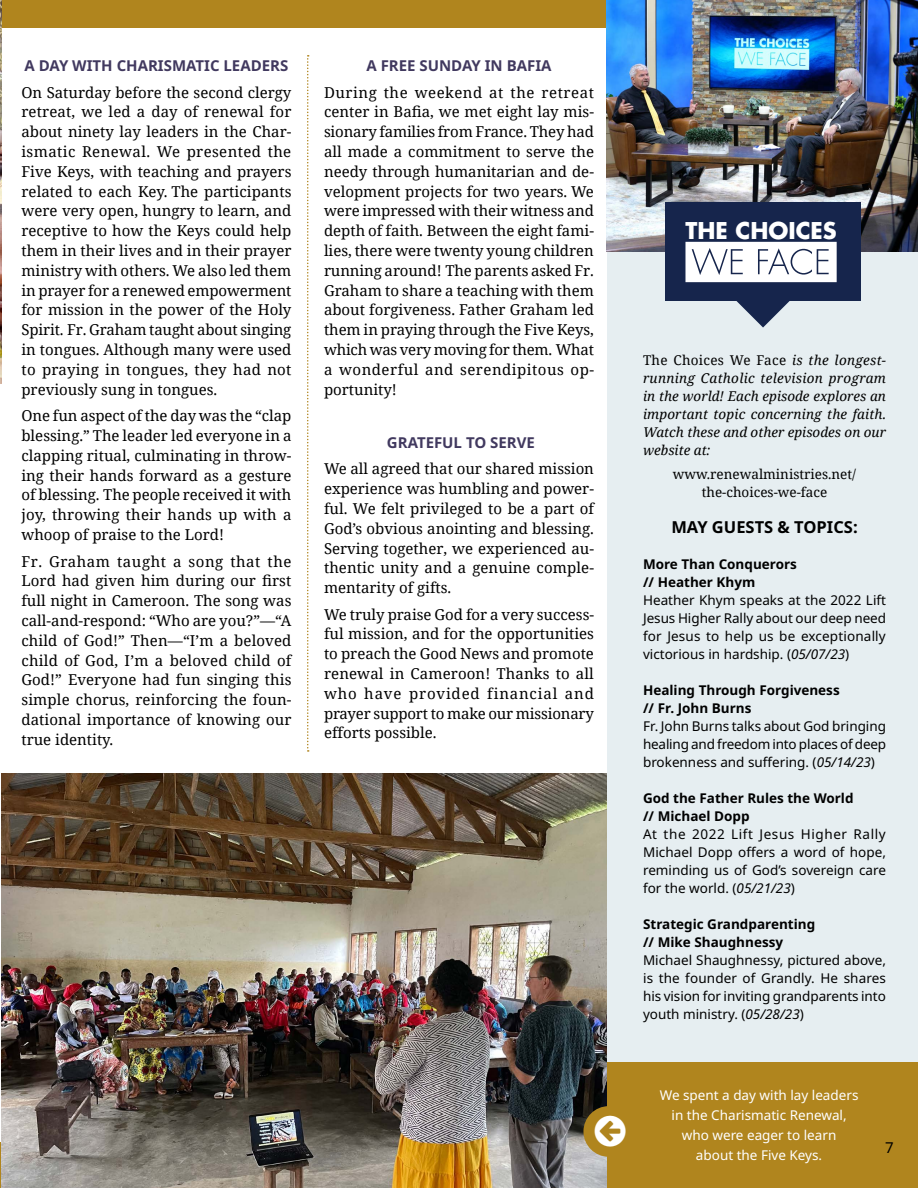
<style>
.page{position:relative;width:918px;height:1188px;background:#fff}
.page>*{position:absolute;margin:0;border:0;box-sizing:border-box;transform-origin:0 0}
.t1{font:700 22.5px "Futura";color:#fff}
.t2{font:700 16.5px "Noto Sans";color:#000}
.t3{font:15px/19.8px "Noto Serif";color:#000;text-align:justify}
.t4{font:700 15px "Noto Sans";color:#41395f}
.t5{font:15px "Noto Sans";color:#000}
.t6{font:13.5px/18px "Noto Sans";color:#000;text-align:justify}
.t7{font:italic 13.5px/18px "Noto Serif";color:#000;text-align:justify}
.t8{font:700 13.5px/18px "Noto Sans";color:#000}
.t9{font:13.5px/19.8px "Noto Sans";color:#fff;text-align:center}
.t10{font:13.5px/18px "Noto Serif";color:#000;text-align:center}
.s1{font-style:normal}
.s2{font-style:italic}
</style>
<div class="page">
<img style="left:1px;top:773px;width:606px;height:415px">
<div style="left:0;top:0;width:918px;height:27px;background:#b0851e"></div>
<img style="left:0;top:0;width:1px;height:384px">
<svg style="left:307px;top:55px;width:2px;height:697px"></svg>
<div style="left:607px;top:0;width:311px;height:1188px;background:#e6eef1"></div>
<img style="left:606px;top:0;width:312px;height:252px">
<div style="left:665px;top:202px;width:196px;height:98px;background:#16254c"></div>
<svg style="left:685px;top:242px;width:152px;height:40px;background:#e7e9ed"></svg>
<svg style="left:733px;top:300px;width:60px;height:28px"></svg>
<div style="left:607px;top:1063px;width:311px;height:125px;background:#b0851e"></div>
<div style="left:583px;top:1106px;width:51px;height:51px;background:#b0851e;border-radius:50%"></div>
<p class="t4" style="left:25px;top:55px;width:265px">A DAY WITH CHARISMATIC LEADERS</p>
<p class="t3" style="left:21px;top:82px;width:272px">On Saturday before the second clergy retreat, we led a day of renewal for about ninety lay leaders in the Char&shy;ismatic Renewal. We presented the Five Keys, with teaching and prayers related to each Key. The participants were very open, hungry to learn, and receptive to how the Keys could help them in their lives and in their prayer ministry with others. We also led them in prayer for a renewed empowerment for mission in the power of the Holy Spirit. Fr. Graham taught about singing in tongues. Although many were used to praying in tongues, they had not previously sung in tongues.</p>
<p class="t3" style="left:21px;top:405px;width:272px">One fun aspect of the day was the “clap blessing.” The leader led everyone in a clapping ritual, culminating in throw&shy;ing their hands forward as a gesture of blessing. The people received it with joy, throwing their hands up with a whoop of praise to the Lord!</p>
<p class="t3" style="left:21px;top:551px;width:272px">Fr. Graham taught a song that the Lord had given him during our first full night in Cameroon. The song was call-and-respond: “Who are you?”—“A child of God!” Then—“I’m a beloved child of God, I’m a beloved child of God!” Everyone had fun singing this simple chorus, reinforcing the foun&shy;dational importance of knowing our true identity.</p>
<p class="t4" style="left:366px;top:55px;width:187px">A FREE SUNDAY IN BAFIA</p>
<p class="t3" style="left:324px;top:82px;width:272px">During the weekend at the retreat center in Bafia, we met eight lay mis&shy;sionary families from France. They had all made a commitment to serve the needy through humanitarian and de&shy;velopment projects for two years. We were impressed with their witness and depth of faith. Between the eight fami&shy;lies, there were twenty young children running around! The parents asked Fr.<br>Graham to share a teaching with them about forgiveness. Father Graham led them in praying through the Five Keys, which was very moving for them. What a wonderful and serendipitous op&shy;portunity!</p>
<p class="t4" style="left:387px;top:432px;width:150px">GRATEFUL TO SERVE</p>
<p class="t3" style="left:324px;top:458px;width:272px">We all agreed that our shared mission experience was humbling and power&shy;ful. We felt privileged to be a part of God’s obvious anointing and blessing.<br>Serving together, we experienced au&shy;thentic unity and a genuine comple&shy;mentarity of gifts.</p>
<p class="t3" style="left:324px;top:604px;width:272px">We truly praise God for a very success&shy;ful mission, and for the opportunities to preach the Good News and promote renewal in Cameroon! Thanks to all who have provided financial and prayer support to make our missionary efforts possible.</p>
<h1 class="t1" style="left:685px;top:216px;width:153px">THE CHOICES</h1>
<p class="t7" style="left:643px;top:350px;width:245px"><span class="s1">The Choices We Face</span> is the longest&shy;running Catholic television program in the world! Each episode explores an important topic concerning the faith.<br>Watch these and other episodes on our website at:</p>
<p class="t10" style="left:673px;top:465px;width:185px">www.renewalministries.net/ the-choices-we-face</p>
<p class="t2" style="left:671px;top:516px;width:188px">MAY GUESTS &amp; TOPICS:</p>
<p class="t8" style="left:643px;top:556px;width:155px">More Than Conquerors // Heather Khym</p>
<p class="t6" style="left:643px;top:592px;width:245px">Heather Khym speaks at the 2022 Lift Jesus Higher Rally about our deep need for Jesus to help us be exceptionally victorious in hardship. (<span class="s2">05/07/23</span>)</p>
<p class="t8" style="left:643px;top:682px;width:198px">Healing Through Forgiveness // Fr. John Burns</p>
<p class="t6" style="left:643px;top:718px;width:245px">Fr. John Burns talks about God bringing healing and freedom into places of deep brokenness and suffering. (<span class="s2">05/14/23</span>)</p>
<p class="t8" style="left:643px;top:790px;width:212px">God the Father Rules the World // Michael Dopp</p>
<p class="t6" style="left:643px;top:826px;width:245px">At the 2022 Lift Jesus Higher Rally Michael Dopp offers a word of hope, reminding us of God’s sovereign care for the world. (<span class="s2">05/21/23</span>)</p>
<p class="t8" style="left:643px;top:916px;width:174px">Strategic Grandparenting // Mike Shaughnessy</p>
<p class="t6" style="left:643px;top:952px;width:245px">Michael Shaughnessy, pictured above, is the founder of Grandly. He shares his vision for inviting grandparents into youth ministry. (<span class="s2">05/28/23</span>)</p>
<p class="t9" style="left:660px;top:1086px;width:200px">We spent a day with lay leaders in the Charismatic Renewal, who were eager to learn<br>about the Five Keys.</p>
<p class="t5" style="left:885px;top:1137px;width:10px">7</p>
</div>
